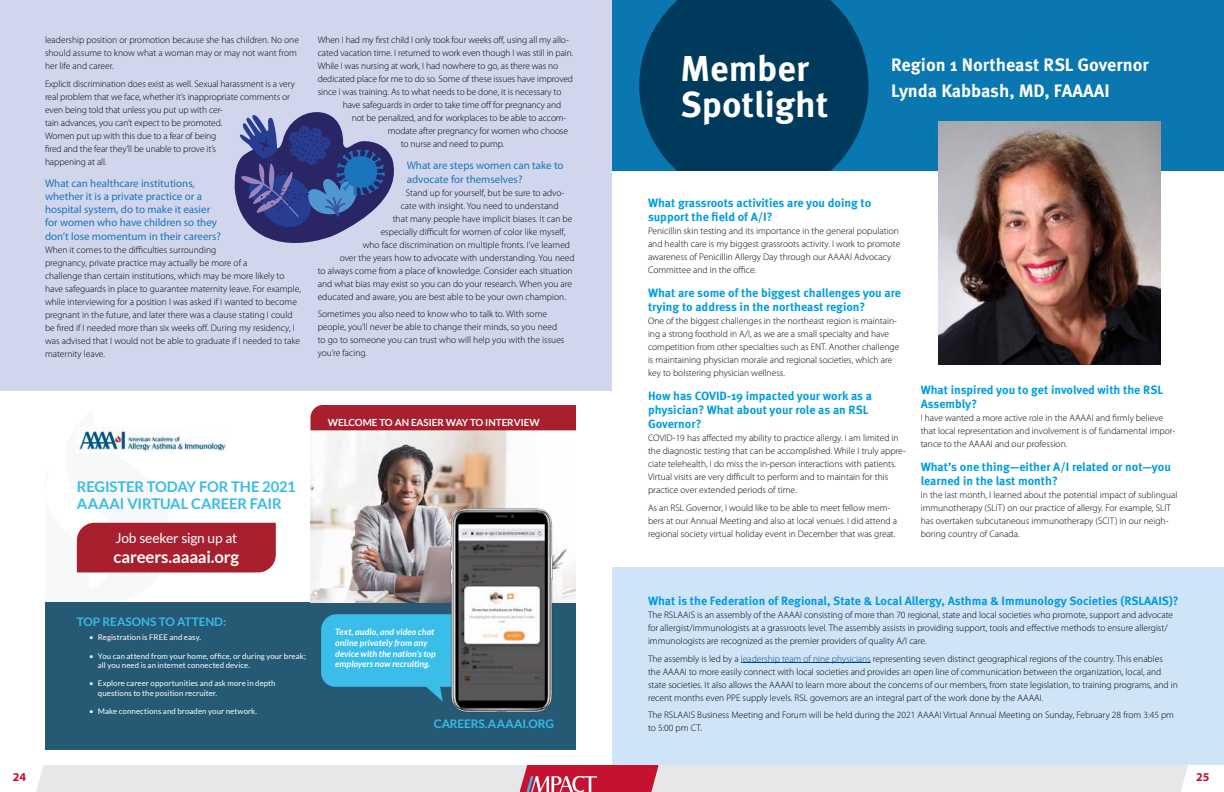
<style>
.page{position:relative;width:1224px;height:792px;background:#fff}
.page>*{position:absolute;margin:0;border:0;box-sizing:border-box;transform-origin:0 0}
.Headline_1_-_Body_co{font:700 36px/36px "Meta OT";color:#fff}
.Headline_1_-_Body_co-2{font:700 18px/26px "Meta OT";color:#fff}
.t1{font:700 16.7px "Lato";letter-spacing:-.01em;color:#fff}
.t2{font:700 14.8px/17.7px "Lato";letter-spacing:-.01em;color:#37bce9}
.t3{font:13.8px "Lato";letter-spacing:-.01em;color:#fff}
.Subhead_1{font:700 12px/14.4px "Meta OT";color:#009ddc}
.t4{font:700 12px "Myriad Pro";color:#c41230}
.t5{font:700 11.8px "Lato";letter-spacing:-.005em;color:#37bce9}
.Myriad_Sub1{font:11px/13.2px "Myriad Pro";color:#1c75bc}
.t6{font:700 9.8px "Lato";color:#fff}
.Body__0625{font:300 9.5px/13px "Myriad Pro";color:#000}
.t7{font:italic 700 8.9px/10.6px "Lato";color:#fff}
.t8{font:7.9px/9.4px "Lato";letter-spacing:.01em;color:#fff}
.s1{color:#004987}
</style>
<div class="page">
<svg style="left:36px;top:765px;width:1152px;height:27px"></svg>
<div style="left:0;top:0;width:612px;height:391px;background:#d1d6ed"></div>
<svg style="left:234px;top:112px;width:160px;height:131px"></svg>
<div style="left:612px;top:567px;width:612px;height:198px;background:#cfe4f6"></div>
<div style="left:612px;top:0;width:612px;height:171px;background:#0a77b0"></div>
<svg style="left:639px;top:0;width:230px;height:171px;fill:#003a5d"></svg>
<hr style="left:741px;top:662px;width:130px;height:1px;background:#004987">
<img style="left:939px;top:122px;width:222px;height:242px">
<img style="left:76px;top:441px;width:147px;height:132px">
<div style="left:45px;top:602px;width:531px;height:148px;background:#265974"></div>
<img style="left:310px;top:430px;width:266px;height:172px">
<svg style="left:321px;top:614px;width:128px;height:88px"></svg>
<img style="left:449px;top:506px;width:105px;height:206px">
<img style="left:77px;top:427px;width:149px;height:26px">
<div style="left:77px;top:523px;width:199px;height:49px;background:#a8202e"></div>
<div style="left:310px;top:405px;width:266px;height:25px;background:#a8202e"></div>
<p class="Body__0625" style="left:45px;top:33px;width:255px">leadership position or promotion because she has children. No one should assume to know what a woman may or may not want from her life and career.</p>
<p class="Body__0625" style="left:45px;top:77px;width:251px">Explicit discrimination does exist as well. Sexual harassment is a very real problem that we face, whether it’s inappropriate comments or even being told that unless you put up with cer-<br>tain advances, you can’t expect to be promoted.<br>Women put up with this due to a fear of being<br>fired and the fear they’ll be unable to prove it’s<br>happening at all.</p>
<p class="Myriad_Sub1" style="left:45px;top:176px;width:178px">What can healthcare institutions, whether it is a private practice or a hospital system, do to make it easier for women who have children so they don’t lose momentum in their careers?</p>
<p class="Body__0625" style="left:45px;top:243px;width:258px">When it comes to the difficulties surrounding<br>pregnancy, private practice may actually be more of a<br>challenge than certain institutions, which may be more likely to have safeguards in place to guarantee maternity leave. For example, while interviewing for a position I was asked if I wanted to become pregnant in the future, and later there was a clause stating I could be fired if I needed more than six weeks off. During my residency, I was advised that I would not be able to graduate if I needed to take maternity leave.</p>
<p class="Body__0625" style="left:318px;top:33px;width:253px">When I had my first child I only took four weeks off, using all my allo-</p>
<p class="Body__0625" style="left:318px;top:46px;width:257px">cated vacation time. I returned to work even though I was still in pain.</p>
<p class="Body__0625" style="left:318px;top:59px;width:242px">While I was nursing at work, I had nowhere to go, as there was no</p>
<p class="Body__0625" style="left:318px;top:72px;width:257px">dedicated place for me to do so. Some of these issues have improved</p>
<p class="Body__0625" style="left:318px;top:85px;width:245px">since I was training. As to what needs to be done, it is necessary to</p>
<p class="Body__0625" style="left:343px;top:98px;width:220px">have safeguards in order to take time off for pregnancy and</p>
<p class="Body__0625" style="left:352px;top:111px;width:216px">not be penalized, and for workplaces to be able to accom-</p>
<p class="Body__0625" style="left:388px;top:124px;width:182px">modate after pregnancy for women who choose</p>
<p class="Body__0625" style="left:401px;top:137px;width:105px">to nurse and need to pump.</p>
<p class="Myriad_Sub1" style="left:407px;top:159px;width:158px">What are steps women can take to advocate for themselves?</p>
<p class="Body__0625" style="left:406px;top:186px;width:160px">Stand up for yourself, but be sure to advo-</p>
<p class="Body__0625" style="left:401px;top:199px;width:159px">cate with insight. You need to understand</p>
<p class="Body__0625" style="left:393px;top:212px;width:181px">that many people have implicit biases. It can be</p>
<p class="Body__0625" style="left:381px;top:225px;width:186px">especially difficult for women of color like myself,</p>
<p class="Body__0625" style="left:363px;top:238px;width:209px">who face discrimination on multiple fronts. I’ve learned</p>
<p class="Body__0625" style="left:340px;top:251px;width:236px">over the years how to advocate with understanding. You need</p>
<p class="Body__0625" style="left:318px;top:264px;width:256px">to always come from a place of knowledge. Consider each situation</p>
<p class="Body__0625" style="left:318px;top:277px;width:256px">and what bias may exist so you can do your research. When you are</p>
<p class="Body__0625" style="left:318px;top:290px;width:250px">educated and aware, you are best able to be your own champion.</p>
<p class="Body__0625" style="left:318px;top:307px;width:248px">Sometimes you also need to know who to talk to. With some people, you’ll never be able to change their minds, so you need to go to someone you can trust who will help you with the issues you’re facing.</p>
<p class="t2" style="left:77px;top:477px;width:220px">REGISTER TODAY FOR THE 2021<br>AAAAI VIRTUAL CAREER FAIR</p>
<p class="t3" style="left:115px;top:530px;width:123px">Job seeker sign up at</p>
<p class="t1" style="left:114px;top:548px;width:127px">careers.aaaai.org</p>
<p class="t5" style="left:77px;top:615px;width:151px">TOP REASONS TO ATTEND:</p>
<p class="t8" style="left:89px;top:633px;width:114px">• Registration is FREE and easy.</p>
<p class="t8" style="left:98px;top:651px;width:210px;text-indent:-9px">• You can attend from your home, office, or during your break; all you need is an internet connected device.</p>
<p class="t8" style="left:98px;top:679px;width:179px;text-indent:-9px">• Explore career opportunities and ask more in depth questions to the position recruiter.</p>
<p class="t8" style="left:89px;top:707px;width:170px">• Make connections and broaden your network.</p>
<p class="t6" style="left:328px;top:416px;width:213px">WELCOME TO AN EASIER WAY TO INTERVIEW</p>
<p class="t7" style="left:335px;top:627px;width:102px">Text, audio, and video chat online privately from any device with the nation’s top employers now recruiting.</p>
<p class="t5" style="left:434px;top:717px;width:122px">CAREERS.AAAAI.ORG</p>
<p class="Headline_1_-_Body_co" style="left:680px;top:52px;width:150px">Member<br>Spotlight</p>
<p class="Headline_1_-_Body_co-2" style="left:891px;top:52px;width:260px">Region 1 Northeast RSL Governor<br>Lynda Kabbash, MD, FAAAAI</p>
<p class="Subhead_1" style="left:648px;top:196px;width:225px">What grassroots activities are you doing to support the field of A/I?</p>
<p class="Body__0625" style="left:648px;top:225px;width:254px">Penicillin skin testing and its importance in the general population and health care is my biggest grassroots activity. I work to promote awareness of Penicillin Allergy Day through our AAAAI Advocacy Committee and in the office.</p>
<p class="Subhead_1" style="left:648px;top:286px;width:254px">What are some of the biggest challenges you are trying to address in the northeast region?</p>
<p class="Body__0625" style="left:648px;top:314px;width:253px">One of the biggest challenges in the northeast region is maintain&shy;ing a strong foothold in A/I, as we are a small specialty and have competition from other specialties such as ENT. Another challenge is maintaining physician morale and regional societies, which are key to bolstering physician wellness.</p>
<p class="Subhead_1" style="left:648px;top:389px;width:226px">How has COVID-19 impacted your work as a physician? What about your role as an RSL<br>Governor?</p>
<p class="Body__0625" style="left:648px;top:432px;width:259px">COVID-19 has affected my ability to practice allergy. I am limited in the diagnostic testing that can be accomplished. While I truly appre&shy;ciate telehealth, I do miss the in-person interactions with patients.<br>Virtual visits are very difficult to perform and to maintain for this practice over extended periods of time.</p>
<p class="Body__0625" style="left:648px;top:501px;width:251px">As an RSL Governor, I would like to be able to meet fellow mem&shy;bers at our Annual Meeting and also at local venues. I did attend a regional society virtual holiday event in December that was great.</p>
<p class="Subhead_1" style="left:921px;top:383px;width:244px">What inspired you to get involved with the RSL<br>Assembly?</p>
<p class="Body__0625" style="left:921px;top:411px;width:256px">I have wanted a more active role in the AAAAI and firmly believe that local representation and involvement is of fundamental impor&shy;tance to the AAAAI and our profession.</p>
<p class="Subhead_1" style="left:921px;top:460px;width:252px">What’s one thing—either A/I related or not—you learned in the last month?</p>
<p class="Body__0625" style="left:921px;top:488px;width:258px">In the last month, I learned about the potential impact of sublingual immunotherapy (SLIT) on our practice of allergy. For example, SLIT has overtaken subcutaneous immunotherapy (SCIT) in our neigh&shy;boring country of Canada.</p>
<p class="Subhead_1" style="left:648px;top:594px;width:532px">What is the Federation of Regional, State &amp; Local Allergy, Asthma &amp; Immunology Societies (RSLAAIS)?</p>
<p class="Body__0625" style="left:648px;top:608px;width:527px">The RSLAAIS is an assembly of the AAAAI consisting of more than 70 regional, state and local societies who promote, support and advocate for allergist/immunologists at a grassroots level. The assembly assists in providing support, tools and effective methods to ensure allergist/ immunologists are recognized as the premier providers of quality A/I care.</p>
<p class="Body__0625" style="left:648px;top:652px;width:531px">The assembly is led by a <span class="s1">leadership team of nine physicians</span> representing seven distinct geographical regions of the country. This enables the AAAAI to more easily connect with local societies and provides an open line of communication between the organization, local, and state societies. It also allows the AAAAI to learn more about the concerns of our members, from state legislation, to training programs, and in recent months even PPE supply levels. RSL governors are an integral part of the work done by the AAAAI.</p>
<p class="Body__0625" style="left:648px;top:708px;width:528px">The RSLAAIS Business Meeting and Forum will be held during the 2021 AAAAI Virtual Annual Meeting on Sunday, February 28 from 3:45 pm to 5:00 pm CT.</p>
<p class="t4" style="left:13px;top:769px;width:15px">24</p>
<p class="t4" style="left:1196px;top:769px;width:15px">25</p>
</div>
